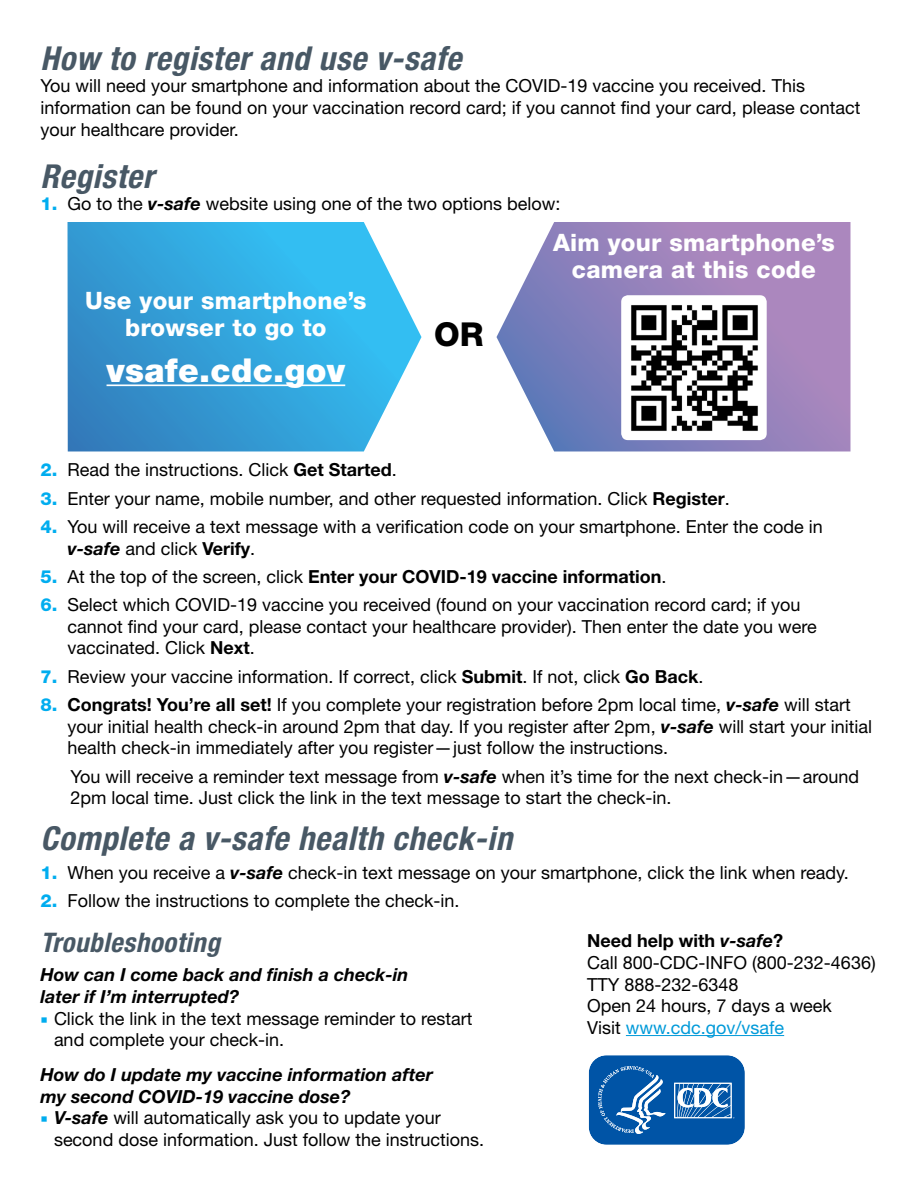
<style>
.page{position:relative;width:918px;height:1188px;background:#fff}
.page>*{position:absolute;margin:0;border:0;box-sizing:border-box;transform-origin:0 0}
.t1{font:italic 700 condensed 33px "Helvetica Neue LT Std";letter-spacing:.02em;color:#485865}
.t2{font:900 33px "Helvetica Neue LT Std";letter-spacing:.01em;color:#fff}
.t3{font:800 33px "Helvetica Neue LT Std";color:#000}
.t4{font:italic 700 condensed 27px "Helvetica Neue LT Std";letter-spacing:.02em;color:#485865}
.t5{font:800 24px/27px "Helvetica Neue LT Std";letter-spacing:.01em;color:#fff;text-align:center}
.t6{font:18px/21.6px "Helvetica Neue LT Std";color:#000}
.t7{font:italic 700 18px/21.6px "Helvetica Neue LT Std";color:#000}
.t8{font:700 18px "Helvetica Neue LT Std";color:#000}
.s1{font-weight:800;color:#00adef}
.s2{font-weight:700;font-style:italic}
.s3{font-weight:700}
.s4{font-weight:400}
.s5{color:#009ad9}
</style>
<div class="page">
<svg style="left:68px;top:222px;width:354px;height:230px;background:#44abde"></svg>
<svg style="left:496px;top:222px;width:354px;height:230px;background:#9e90c3"></svg>
<hr style="left:107px;top:384px;width:238px;height:2px;background:#fff">
<img style="left:621px;top:295px;width:146px;height:145px">
<hr style="left:626px;top:1035px;width:158px;height:1px;background:#009ad9">
<svg style="left:588px;top:1055px;width:157px;height:90px;background:#296fb4"></svg>
<h1 class="t1" style="left:40px;top:38px;width:422px">How to register and use v-safe</h1>
<p class="t6" style="left:40px;top:75px;width:821px">You will need your smartphone and information about the COVID-19 vaccine you received. This information can be found on your vaccination record card; if you cannot find your card, please contact your healthcare provider.</p>
<h1 class="t1" style="left:40px;top:156px;width:115px">Register</h1>
<p class="t6" style="left:40px;top:193px;width:522px"><span class="s1">1.</span> Go to the <span class="s2">v-safe</span> website using one of the two options below:</p>
<h3 class="t5" style="left:85px;top:287px;width:283px">Use your smartphone’s browser to go to</h3>
<h1 class="t2" style="left:107px;top:351px;width:240px">vsafe.cdc.gov</h1>
<h1 class="t3" style="left:434px;top:315px;width:51px">OR</h1>
<h3 class="t5" style="left:553px;top:228px;width:283px">Aim your smartphone’s camera at this code</h3>
<p class="t6" style="left:40px;top:459px;width:358px"><span class="s1">2.</span> Read the instructions. Click <span class="s3">Get Started</span>.</p>
<p class="t6" style="left:40px;top:487px;width:691px"><span class="s1">3.</span> Enter your name, mobile number, and other requested information. Click <span class="s3">Register</span>.</p>
<p class="t6" style="left:68px;top:516px;width:757px;text-indent:-27px"><span class="s1">4.</span> You will receive a text message with a verification code on your smartphone. Enter the code in <span class="s2">v-safe</span> and click <span class="s3">Verify</span>.</p>
<p class="t8" style="left:40px;top:565px;width:628px"><span class="s1">5.</span> <span class="s4">At the top of the screen, click</span> Enter your COVID-19 vaccine information<span class="s4">.</span></p>
<p class="t6" style="left:68px;top:594px;width:751px;text-indent:-27px"><span class="s1">6.</span> Select which COVID-19 vaccine you received (found on your vaccination record card; if you cannot find your card, please contact your healthcare provider). Then enter the date you were vaccinated. Click <span class="s3">Next</span>.</p>
<p class="t6" style="left:40px;top:665px;width:665px"><span class="s1">7.</span> Review your vaccine information. If correct, click <span class="s3">Submit</span>. If not, click <span class="s3">Go Back</span>.</p>
<p class="t6" style="left:68px;top:694px;width:806px;text-indent:-27px"><span class="s1">8.</span> <span class="s3">Congrats! You’re all set!</span> If you complete your registration before 2pm local time, <span class="s2">v-safe</span> will start your initial health check-in around 2pm that day. If you register after 2pm, <span class="s2">v-safe</span> will start your initial health check-in immediately after you register — just follow the instructions.</p>
<p class="t6" style="left:71px;top:765px;width:790px">You will receive a reminder text message from <span class="s2">v-safe</span> when it’s time for the next check-in — around<br>2pm local time. Just click the link in the text message to start the check-in.</p>
<h1 class="t1" style="left:40px;top:818px;width:473px">Complete a v-safe health check-in</h1>
<p class="t6" style="left:40px;top:862px;width:810px"><span class="s1">1.</span> When you receive a <span class="s2">v-safe</span> check-in text message on your smartphone, click the link when ready.</p>
<p class="t6" style="left:40px;top:890px;width:421px"><span class="s1">2.</span> Follow the instructions to complete the check-in.</p>
<h2 class="t4" style="left:40px;top:926px;width:181px">Troubleshooting</h2>
<p class="t7" style="left:40px;top:964px;width:370px">How can I come back and finish a check-in later if I’m interrupted?</p>
<p class="t6" style="left:54px;top:1007px;width:420px">Click the link in the text message reminder to restart and complete your check-in.</p>
<p class="t7" style="left:40px;top:1064px;width:394px">How do I update my vaccine information after my second COVID-19 vaccine dose?</p>
<p class="t6" style="left:54px;top:1107px;width:432px"><span class="s2">V-safe</span> will automatically ask you to update your second dose information. Just follow the instructions.</p>
<p class="t6" style="left:587px;top:930px;width:290px"><span class="s3">Need help with</span> <span class="s2">v-safe</span><span class="s3">?<br></span>Call 800-CDC-INFO (800-232-4636)<br>TTY 888-232-6348<br>Open 24 hours, 7 days a week<br>Visit <span class="s5">www.cdc.gov/vsafe</span></p>
</div>
